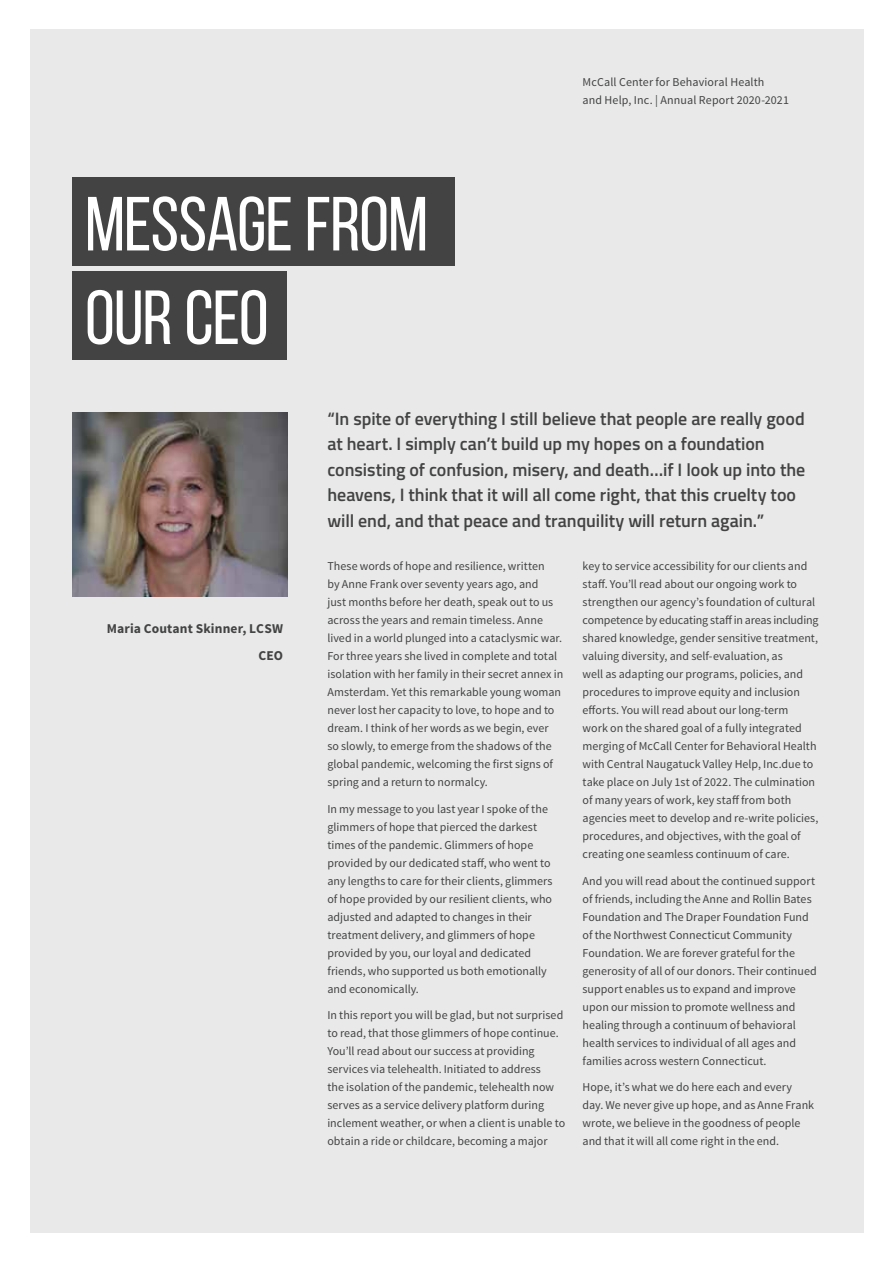
<style>
.page{position:relative;width:893px;height:1263px;background:#fff}
.page>*{position:absolute;margin:0;border:0;box-sizing:border-box;transform-origin:0 0}
.t1{font:76.5px/93.6px "Bebas Neue";letter-spacing:-.015em;color:#fff}
.t2{font:600 18px/25.5px "Titillium Web";letter-spacing:-.005em;color:#424342}
.t3{font:700 13.5px/26.5px "Source Sans Pro";letter-spacing:.01em;color:#424342;text-align:right}
.t4{font:12px/18px "Source Sans Pro";color:#424342}
</style>
<div class="page">
<div style="left:30px;top:30px;width:833px;height:1203px;background:#e9e9ea"></div>
<img style="left:72px;top:412px;width:215px;height:184px">
<div style="left:72px;top:177px;width:383px;height:89px;background:#424342"></div>
<div style="left:72px;top:271px;width:215px;height:89px;background:#424342"></div>
<h1 class="t1" style="left:85px;top:177px;width:345px">MESSAGE FROM<br>OUR CEO</h1>
<p class="t4" style="left:583px;top:73px;width:208px">McCall Center for Behavioral Health<br>and Help, Inc. | Annual Report 2020-2021</p>
<p class="t3" style="left:107px;top:616px;width:178px">Maria Coutant Skinner, LCSW<br>CEO</p>
<p class="t2" style="left:327px;top:405px;width:479px">“In spite of everything I still believe that people are really good at heart. I simply can’t build up my hopes on a foundation consisting of confusion, misery, and death…if I look up into the heavens, I think that it will all come right, that this cruelty too will end, and that peace and tranquility will return again.”</p>
<p class="t4" style="left:327px;top:557px;width:237px">These words of hope and resilience, written<br>by Anne Frank over seventy years ago, and<br>just months before her death, speak out to us across the years and remain timeless. Anne lived in a world plunged into a cataclysmic war.<br>For three years she lived in complete and total isolation with her family in their secret annex in Amsterdam. Yet this remarkable young woman never lost her capacity to love, to hope and to dream. I think of her words as we begin, ever<br>so slowly, to emerge from the shadows of the global pandemic, welcoming the first signs of spring and a return to normalcy.</p>
<p class="t4" style="left:327px;top:800px;width:227px">In my message to you last year I spoke of the glimmers of hope that pierced the darkest times of the pandemic. Glimmers of hope provided by our dedicated staff, who went to any lengths to care for their clients, glimmers of hope provided by our resilient clients, who adjusted and adapted to changes in their treatment delivery, and glimmers of hope provided by you, our loyal and dedicated friends, who supported us both emotionally and economically.</p>
<p class="t4" style="left:327px;top:1006px;width:239px">In this report you will be glad, but not surprised to read, that those glimmers of hope continue.<br>You’ll read about our success at providing services via telehealth. Initiated to address<br>the isolation of the pandemic, telehealth now serves as a service delivery platform during inclement weather, or when a client is unable to obtain a ride or childcare, becoming a major</p>
<p class="t4" style="left:583px;top:557px;width:237px">key to service accessibility for our clients and staff. You’ll read about our ongoing work to strengthen our agency’s foundation of cultural competence by educating staff in areas including shared knowledge, gender sensitive treatment, valuing diversity, and self-evaluation, as<br>well as adapting our programs, policies, and procedures to improve equity and inclusion efforts. You will read about our long-term<br>work on the shared goal of a fully integrated merging of McCall Center for Behavioral Health with Central Naugatuck Valley Help, Inc.due to take place on July 1st of 2022. The culmination of many years of work, key staff from both agencies meet to develop and re-write policies, procedures, and objectives, with the goal of creating one seamless continuum of care.</p>
<p class="t4" style="left:583px;top:872px;width:236px">And you will read about the continued support of friends, including the Anne and Rollin Bates Foundation and The Draper Foundation Fund of the Northwest Connecticut Community Foundation. We are forever grateful for the generosity of all of our donors. Their continued support enables us to expand and improve upon our mission to promote wellness and healing through a continuum of behavioral health services to individual of all ages and families across western Connecticut.</p>
<p class="t4" style="left:583px;top:1078px;width:233px">Hope, it’s what we do here each and every day. We never give up hope, and as Anne Frank wrote, we believe in the goodness of people and that it will all come right in the end.</p>
</div>
